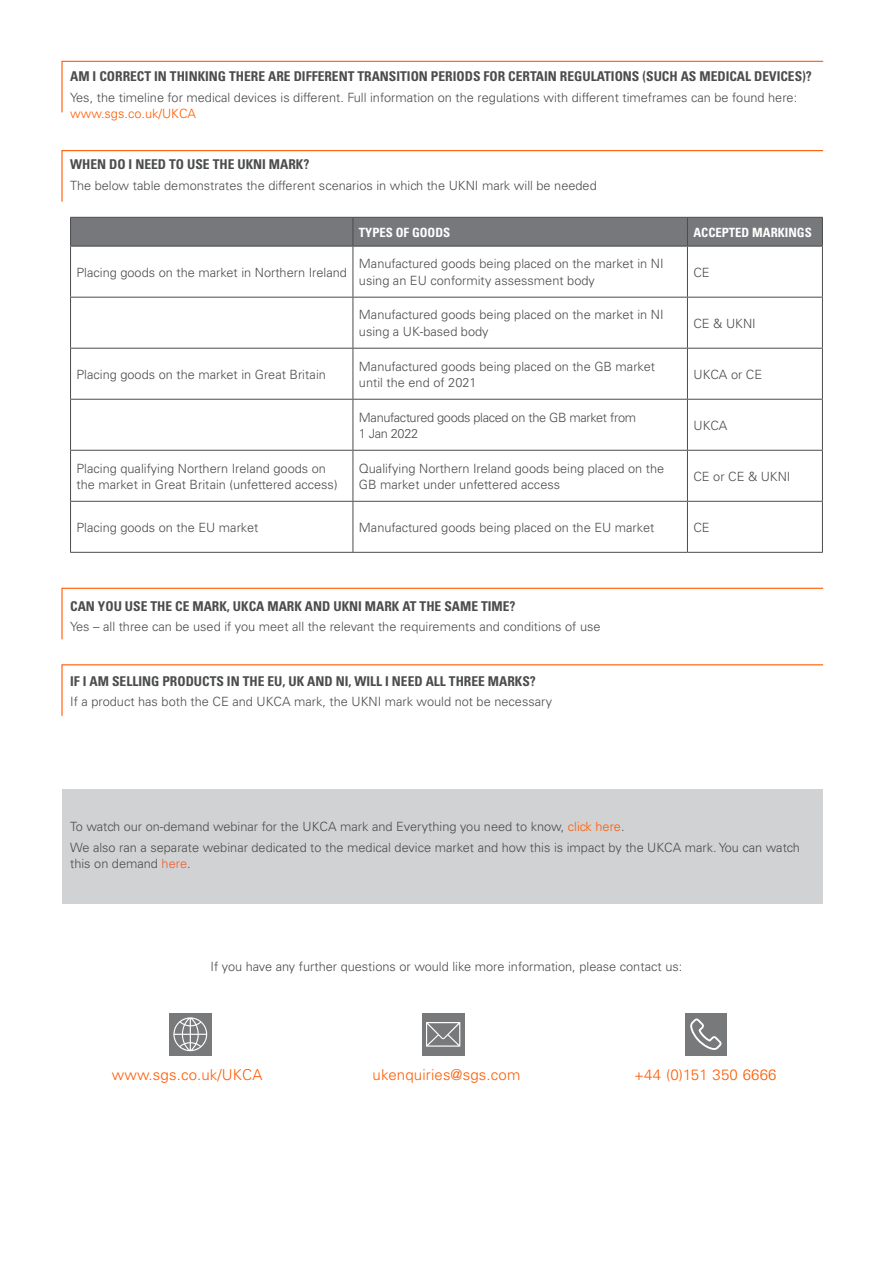
<style>
.page{position:relative;width:893px;height:1263px;background:#fff}
.page>*{position:absolute;margin:0;border:0;box-sizing:border-box;transform-origin:0 0}
.sub_head{font:300 15px "Univers";letter-spacing:.01em;color:#ff5b00}
.t1{font:700 condensed 13.5px "Univers";color:#4b4c4d}
.t2{font:300 12.75px/16.5px "Univers";color:#4b4c4d}
.t3{font:300 12.75px/16.5px "Univers";letter-spacing:-.025em;color:#4b4c4d}
.t4{font:700 condensed 12.75px "Univers";color:#fff}
.s1{color:#ff5b00}
.s2{color:#f15b2e}
</style>
<div class="page">
<div style="left:62px;top:789px;width:760px;height:115px;background:#d1d2d4"></div>
<svg style="left:70px;top:217px;width:753px;height:29px;background:#747679"></svg>
<hr style="left:70px;top:246px;width:283px;height:1px;background:#4b4c4d">
<hr style="left:70px;top:246px;width:1px;height:51px;background:#4b4c4d">
<hr style="left:353px;top:246px;width:334px;height:1px;background:#4b4c4d">
<hr style="left:353px;top:246px;width:1px;height:51px;background:#4b4c4d">
<hr style="left:687px;top:246px;width:136px;height:1px;background:#4b4c4d">
<hr style="left:687px;top:246px;width:1px;height:51px;background:#4b4c4d">
<hr style="left:822px;top:246px;width:1px;height:51px;background:#4b4c4d">
<hr style="left:70px;top:297px;width:283px;height:1px;background:#4b4c4d">
<hr style="left:70px;top:298px;width:1px;height:50px;background:#4b4c4d">
<hr style="left:353px;top:297px;width:334px;height:1px;background:#4b4c4d">
<hr style="left:353px;top:298px;width:1px;height:50px;background:#4b4c4d">
<hr style="left:687px;top:297px;width:136px;height:1px;background:#4b4c4d">
<hr style="left:687px;top:298px;width:1px;height:50px;background:#4b4c4d">
<hr style="left:822px;top:298px;width:1px;height:50px;background:#4b4c4d">
<hr style="left:70px;top:348px;width:283px;height:1px;background:#4b4c4d">
<hr style="left:70px;top:349px;width:1px;height:50px;background:#4b4c4d">
<hr style="left:353px;top:348px;width:334px;height:1px;background:#4b4c4d">
<hr style="left:353px;top:349px;width:1px;height:50px;background:#4b4c4d">
<hr style="left:687px;top:348px;width:136px;height:1px;background:#4b4c4d">
<hr style="left:687px;top:349px;width:1px;height:50px;background:#4b4c4d">
<hr style="left:822px;top:349px;width:1px;height:50px;background:#4b4c4d">
<hr style="left:70px;top:399px;width:283px;height:1px;background:#4b4c4d">
<hr style="left:70px;top:400px;width:1px;height:50px;background:#4b4c4d">
<hr style="left:353px;top:399px;width:334px;height:1px;background:#4b4c4d">
<hr style="left:353px;top:400px;width:1px;height:50px;background:#4b4c4d">
<hr style="left:687px;top:399px;width:136px;height:1px;background:#4b4c4d">
<hr style="left:687px;top:400px;width:1px;height:50px;background:#4b4c4d">
<hr style="left:822px;top:400px;width:1px;height:50px;background:#4b4c4d">
<hr style="left:70px;top:450px;width:283px;height:1px;background:#4b4c4d">
<hr style="left:70px;top:451px;width:1px;height:50px;background:#4b4c4d">
<hr style="left:353px;top:450px;width:334px;height:1px;background:#4b4c4d">
<hr style="left:353px;top:451px;width:1px;height:50px;background:#4b4c4d">
<hr style="left:687px;top:450px;width:136px;height:1px;background:#4b4c4d">
<hr style="left:687px;top:451px;width:1px;height:50px;background:#4b4c4d">
<hr style="left:822px;top:451px;width:1px;height:50px;background:#4b4c4d">
<hr style="left:70px;top:501px;width:283px;height:1px;background:#4b4c4d">
<hr style="left:70px;top:502px;width:1px;height:50px;background:#4b4c4d">
<hr style="left:353px;top:501px;width:334px;height:1px;background:#4b4c4d">
<hr style="left:353px;top:502px;width:1px;height:50px;background:#4b4c4d">
<hr style="left:687px;top:501px;width:136px;height:1px;background:#4b4c4d">
<hr style="left:687px;top:502px;width:1px;height:50px;background:#4b4c4d">
<hr style="left:822px;top:502px;width:1px;height:50px;background:#4b4c4d">
<hr style="left:70px;top:552px;width:283px;height:1px;background:#4b4c4d">
<hr style="left:353px;top:552px;width:334px;height:1px;background:#4b4c4d">
<hr style="left:687px;top:552px;width:136px;height:1px;background:#4b4c4d">
<svg style="left:61px;top:60px;width:763px;height:53px"></svg>
<svg style="left:61px;top:150px;width:763px;height:52px"></svg>
<svg style="left:61px;top:587px;width:763px;height:53px"></svg>
<svg style="left:61px;top:664px;width:763px;height:52px"></svg>
<div style="left:169px;top:1013px;width:43px;height:43px;background:#78797a"></div>
<svg style="left:173px;top:1017px;width:34px;height:34px"></svg>
<div style="left:422px;top:1013px;width:42px;height:43px;background:#78797a"></div>
<svg style="left:426px;top:1022px;width:34px;height:25px"></svg>
<div style="left:685px;top:1013px;width:42px;height:43px;background:#78797a"></div>
<svg style="left:690px;top:1018px;width:31px;height:32px"></svg>
<p class="t1" style="left:70px;top:68px;width:743px">AM I CORRECT IN THINKING THERE ARE DIFFERENT TRANSITION PERIODS FOR CERTAIN REGULATIONS (SUCH AS MEDICAL DEVICES)?</p>
<p class="t2" style="left:70px;top:89px;width:729px">Yes, the timeline for medical devices is different. Full information on the regulations with different timeframes can be found here: <span class="s1">www.sgs.co.uk/UKCA</span></p>
<p class="t1" style="left:70px;top:156px;width:241px">WHEN DO I NEED TO USE THE UKNI MARK?</p>
<p class="t2" style="left:70px;top:177px;width:528px">The below table demonstrates the different scenarios in which the UKNI mark will be needed</p>
<p class="t4" style="left:359px;top:224px;width:93px">TYPES OF GOODS</p>
<p class="t4" style="left:693px;top:224px;width:120px">ACCEPTED MARKINGS</p>
<p class="t2" style="left:77px;top:264px;width:272px">Placing goods on the market in Northern Ireland</p>
<p class="t2" style="left:359px;top:256px;width:306px">Manufactured goods being placed on the market in NI using an EU conformity assessment body</p>
<p class="t2" style="left:693px;top:264px;width:18px">CE</p>
<p class="t2" style="left:359px;top:307px;width:306px">Manufactured goods being placed on the market in NI using a UK-based body</p>
<p class="t2" style="left:693px;top:315px;width:64px">CE &amp; UKNI</p>
<p class="t2" style="left:77px;top:366px;width:251px">Placing goods on the market in Great Britain</p>
<p class="t2" style="left:359px;top:358px;width:298px">Manufactured goods being placed on the GB market until the end of 2021</p>
<p class="t2" style="left:693px;top:366px;width:70px">UKCA or CE</p>
<p class="t3" style="left:359px;top:409px;width:279px">Manufactured goods placed on the GB market from<br>1 Jan 2022</p>
<p class="t2" style="left:693px;top:417px;width:36px">UKCA</p>
<p class="t2" style="left:77px;top:460px;width:262px">Placing qualifying Northern Ireland goods on the market in Great Britain (unfettered access)</p>
<p class="t2" style="left:359px;top:460px;width:307px">Qualifying Northern Ireland goods being placed on the<br>GB market under unfettered access</p>
<p class="t2" style="left:693px;top:468px;width:99px">CE or CE &amp; UKNI</p>
<p class="t2" style="left:77px;top:519px;width:183px">Placing goods on the EU market</p>
<p class="t2" style="left:359px;top:519px;width:297px">Manufactured goods being placed on the EU market</p>
<p class="t2" style="left:693px;top:519px;width:18px">CE</p>
<p class="t1" style="left:70px;top:598px;width:447px">CAN YOU USE THE CE MARK, UKCA MARK AND UKNI MARK AT THE SAME TIME?</p>
<p class="t2" style="left:70px;top:619px;width:532px">Yes – all three can be used if you meet all the relevant the requirements and conditions of use</p>
<p class="t1" style="left:70px;top:673px;width:467px">IF I AM SELLING PRODUCTS IN THE EU, UK AND NI, WILL I NEED ALL THREE MARKS?</p>
<p class="t2" style="left:70px;top:694px;width:484px">If a product has both the CE and UKCA mark, the UKNI mark would not be necessary</p>
<p class="t2" style="left:70px;top:818px;width:556px">To watch our on-demand webinar for the UKCA mark and Everything you need to know, <span class="s1">click here</span>.</p>
<p class="t2" style="left:70px;top:839px;width:731px">We also ran a separate webinar dedicated to the medical device market and how this is impact by the UKCA mark. You can watch this on demand <span class="s2">here</span>.</p>
<p class="t2" style="left:211px;top:958px;width:473px">If you have any further questions or would like more information, please contact us:</p>
<p class="sub_head" style="left:112px;top:1065px;width:152px">www.sgs.co.uk/UKCA</p>
<p class="sub_head" style="left:373px;top:1065px;width:149px">ukenquiries@sgs.com</p>
<p class="sub_head" style="left:634px;top:1065px;width:144px">+44 (0)151 350 6666</p>
</div>
